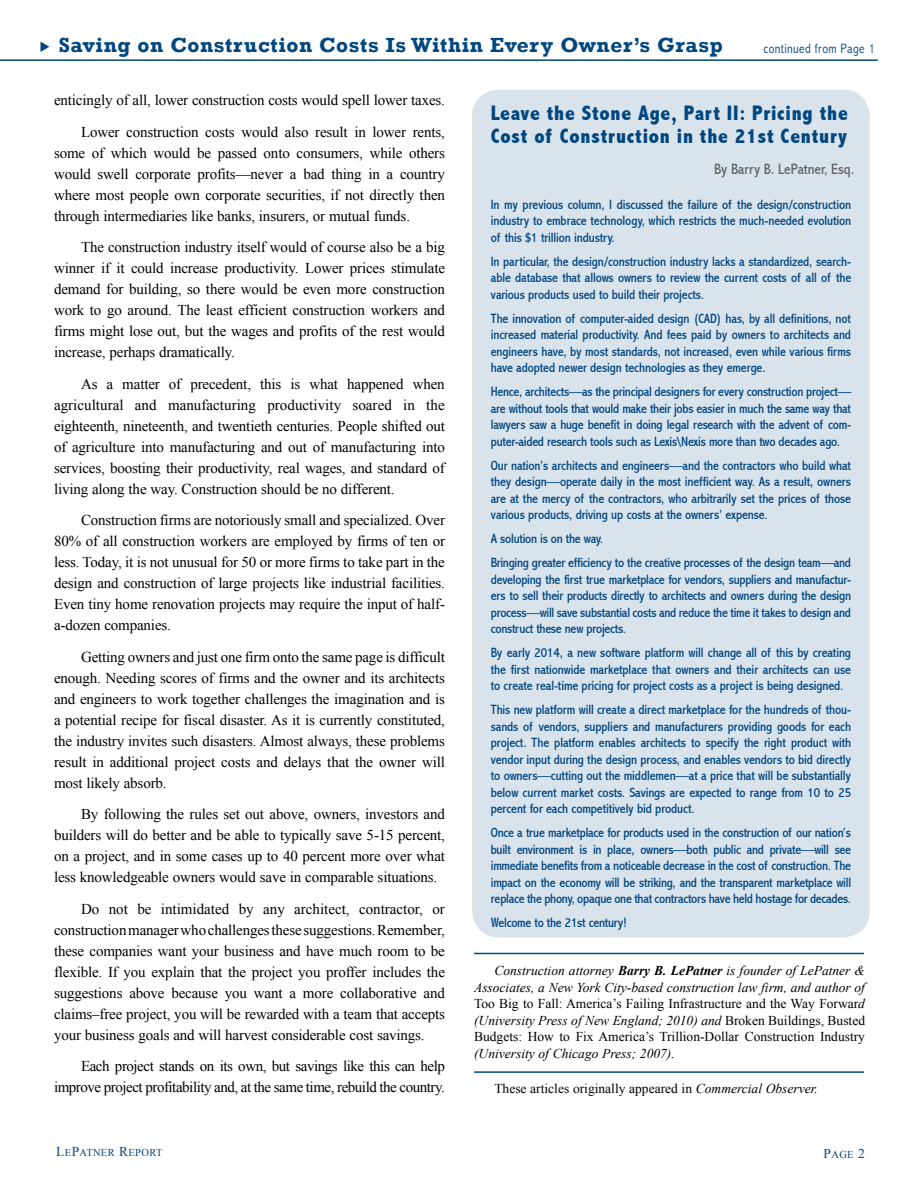
<style>
.page{position:relative;width:918px;height:1188px;background:#fff}
.page>*{position:absolute;margin:0;border:0;box-sizing:border-box;transform-origin:0 0}
.t1{font:800 condensed 21px/22.5px "Abadi";letter-spacing:.035em;color:#00467f}
.t2{font:700 21px "Rockwell";letter-spacing:.03em;color:#00467f}
.t3{font:15px/21px "Times New Roman";letter-spacing:-.01em;color:#000;text-align:justify}
.t4{font:15px/21px "Times New Roman";letter-spacing:-.03em;color:#000;text-align:right}
.t5{font:condensed 15px "Abadi";color:#636466}
.t6{font:condensed 13.5px/16.5px "Abadi";letter-spacing:-.01em;color:#00467f;text-align:justify}
.t7{font:13.5px/16.5px "Times New Roman";color:#000;text-align:justify}
.t8{font:italic 13.5px "Times New Roman";color:#000}
.t9{font:300 condensed 13.5px "Abadi";letter-spacing:.03em;color:#00467f}
.t10{font:10.5px "Times New Roman";letter-spacing:.03em;color:#00467f}
.s1{font-style:italic}
.s2{font-weight:700;font-style:italic}
.s3{font-size:13.5px}
</style>
<div class="page">
<svg style="left:40px;top:42px;width:9px;height:10px"></svg>
<hr style="left:0;top:59px;width:878px;height:2px;background:#00467f">
<hr style="left:474px;top:953px;width:390px;height:1px;background:#00467f">
<hr style="left:474px;top:1071px;width:390px;height:2px;background:#00467f">
<div style="left:472px;top:90px;width:398px;height:847px;background:#d9e3ec;border-radius:27px"></div>
<h1 class="t2" style="left:59px;top:32px;width:666px">Saving on Construction Costs Is Within Every Owner’s Grasp</h1>
<p class="t9" style="left:764px;top:40px;width:113px">continued from Page 1</p>
<p class="t3" style="left:54px;top:84px;width:393px;line-height:31.5px;text-align:right">enticingly of all, lower construction costs would spell lower taxes.<br>Lower construction costs would also result in lower rents,</p>
<p class="t3" style="left:54px;top:142px;width:393px">some of which would be passed onto consumers, while others would swell corporate profits—never a bad thing in a country where most people own corporate securities, if not directly then through intermediaries like banks, insurers, or mutual funds.</p>
<p class="t3" style="left:54px;top:237px;width:393px;text-indent:27px">The construction industry itself would of course also be a big winner if it could increase productivity. Lower prices stimulate demand for building, so there would be even more construction work to go around. The least efficient construction workers and firms might lose out, but the wages and profits of the rest would increase, perhaps dramatically.</p>
<p class="t3" style="left:54px;top:373px;width:393px;text-indent:27px">As a matter of precedent, this is what happened when agricultural and manufacturing productivity soared in the eighteenth, nineteenth, and twentieth centuries. People shifted out of agriculture into manufacturing and out of manufacturing into services, boosting their productivity, real wages, and standard of living along the way. Construction should be no different.</p>
<p class="t3" style="left:54px;top:510px;width:393px;text-indent:27px">Construction firms are notoriously small and specialized. Over 80% of all construction workers are employed by firms of ten or less. Today, it is not unusual for 50 or more firms to take part in the design and construction of large projects like industrial facilities.<br>Even tiny home renovation projects may require the input of half&shy;a-dozen companies.</p>
<p class="t3" style="left:54px;top:646px;width:393px;text-indent:27px">Getting owners and just one firm onto the same page is difficult enough. Needing scores of firms and the owner and its architects and engineers to work together challenges the imagination and is a potential recipe for fiscal disaster. As it is currently constituted, the industry invites such disasters. Almost always, these problems result in additional project costs and delays that the owner will most likely absorb.</p>
<p class="t3" style="left:54px;top:804px;width:393px;text-indent:27px">By following the rules set out above, owners, investors and builders will do better and be able to typically save 5-15 percent, on a project, and in some cases up to 40 percent more over what less knowledgeable owners would save in comparable situations.</p>
<p class="t3" style="left:54px;top:898px;width:393px;text-indent:27px">Do not be intimidated by any architect, contractor, or construction manager who challenges these suggestions. Remember, these companies want your business and have much room to be flexible. If you explain that the project you proffer includes the suggestions above because you want a more collaborative and claims–free project, you will be rewarded with a team that accepts your business goals and will harvest considerable cost savings.</p>
<p class="t4" style="left:54px;top:1056px;width:392px">Each project stands on its own, but savings like this can help improve project profitability and, at the same time, rebuild the country.</p>
<h1 class="t1" style="left:491px;top:102px;width:359px">Leave the Stone Age, Part II: Pricing the<br>Cost of Construction in the 21st Century</h1>
<p class="t5" style="left:714px;top:161px;width:142px">By Barry B. LePatner, Esq.</p>
<p class="t6" style="left:491px;top:196px;width:362px">In my previous column, I discussed the failure of the design/construction industry to embrace technology, which restricts the much-needed evolution of this $1 trillion industry.</p>
<p class="t6" style="left:491px;top:253px;width:362px">In particular, the design/construction industry lacks a standardized, search&shy;able database that allows owners to review the current costs of all of the various products used to build their projects.</p>
<p class="t6" style="left:491px;top:310px;width:362px">The innovation of computer-aided design (CAD) has, by all definitions, not increased material productivity. And fees paid by owners to architects and engineers have, by most standards, not increased, even while various firms have adopted newer design technologies as they emerge.</p>
<p class="t6" style="left:491px;top:384px;width:362px">Hence, architects—as the principal designers for every construction project— are without tools that would make their jobs easier in much the same way that lawyers saw a huge benefit in doing legal research with the advent of com&shy;puter-aided research tools such as Lexis\Nexis more than two decades ago.</p>
<p class="t6" style="left:491px;top:457px;width:362px">Our nation’s architects and engineers—and the contractors who build what they design—operate daily in the most inefficient way. As a result, owners are at the mercy of the contractors, who arbitrarily set the prices of those various products, driving up costs at the owners’ expense.</p>
<p class="t6" style="left:491px;top:527px;width:362px;line-height:24px">A solution is on the way.<br>Bringing greater efficiency to the creative processes of the design team—and</p>
<p class="t6" style="left:491px;top:571px;width:362px">developing the first true marketplace for vendors, suppliers and manufactur&shy;ers to sell their products directly to architects and owners during the design process—will save substantial costs and reduce the time it takes to design and construct these new projects.</p>
<p class="t6" style="left:491px;top:645px;width:362px">By early 2014, a new software platform will change all of this by creating the first nationwide marketplace that owners and their architects can use to create real-time pricing for project costs as a project is being designed.</p>
<p class="t6" style="left:491px;top:702px;width:362px">This new platform will create a direct marketplace for the hundreds of thou&shy;sands of vendors, suppliers and manufacturers providing goods for each project. The platform enables architects to specify the right product with vendor input during the design process, and enables vendors to bid directly to owners—cutting out the middlemen—at a price that will be substantially below current market costs. Savings are expected to range from 10 to 25 percent for each competitively bid product.</p>
<p class="t6" style="left:491px;top:825px;width:362px">Once a true marketplace for products used in the construction of our nation’s built environment is in place, owners—both public and private—will see immediate benefits from a noticeable decrease in the cost of construction. The impact on the economy will be striking, and the transparent marketplace will replace the phony, opaque one that contractors have held hostage for decades.</p>
<p class="t6" style="left:491px;top:915px;width:138px">Welcome to the 21st century!</p>
<p class="t7" style="left:474px;top:962px;width:392px;text-indent:20px"><span class="s1">Construction attorney</span> <span class="s2">Barry B. LePatner</span> <span class="s1">is founder of LePatner &amp; Associates, a New York City-based construction law firm, and author of </span>Too Big to Fall: America’s Failing Infrastructure and the Way Forwar<span class="s1">d (University Press of New England; 2010) and</span> Broken Buildings, Busted Budgets: How to Fix America’s Trillion-Dollar Construction Industry</p>
<p class="t8" style="left:474px;top:1044px;width:202px">(University of Chicago Press; 2007).</p>
<p class="t7" style="left:494px;top:1080px;width:325px">These articles originally appeared in <span class="s1">Commercial Observer.</span></p>
<p class="t10" style="left:56px;top:1146px;width:108px"><span class="s3">L</span>E<span class="s3">P</span>ATNER <span class="s3">R</span>EPORT</p>
<p class="t10" style="left:824px;top:1147px;width:43px"><span class="s3">P</span>AGE <span class="s3">2</span></p>
</div>
